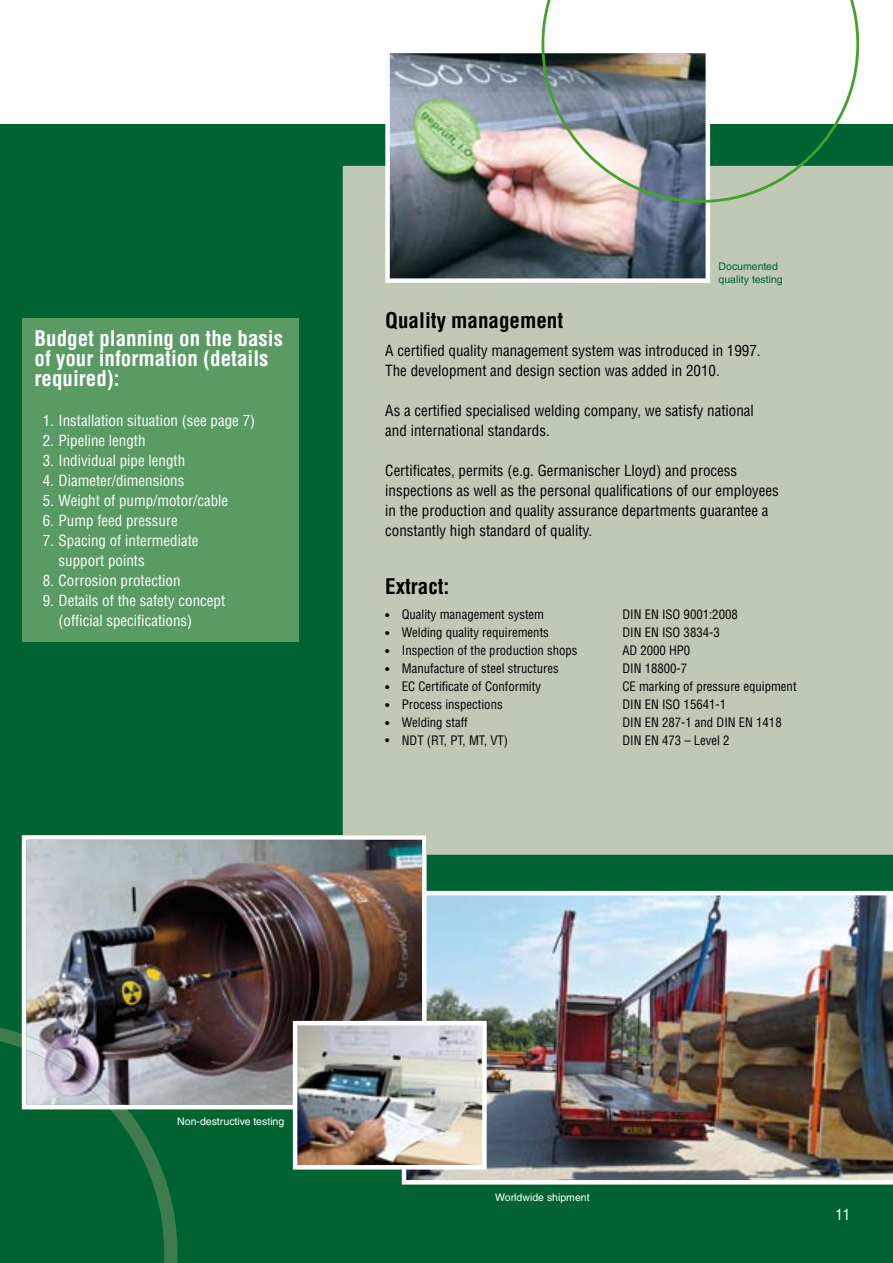
<style>
.page{position:relative;width:893px;height:1263px;background:#fff}
.page>*{position:absolute;margin:0;border:0;box-sizing:border-box;transform-origin:0 0}
.t1{font:700 condensed 21px/20px "Helvetica LT Std";color:#fff}
.t2{font:700 condensed 21px "Helvetica LT Std";color:#000}
.t3{font:condensed 15px/20px "Helvetica LT Std";color:#000}
.t4{font:condensed 15px/20px "Helvetica LT Std";color:#fff}
.t5{font:condensed 12.75px "Helvetica LT Std";color:#000}
.t6{font:10.5px "Helvetica LT Std";color:#fff}
.t7{font:10.5px/12.8px "Helvetica LT Std";color:#006331}
.s1{font-weight:700;font-size:10.5px}
</style>
<div class="page">
<div style="left:0;top:125px;width:893px;height:1138px;background:#006331"></div>
<div style="left:343px;top:166px;width:550px;height:689px;background:#c0c8b6"></div>
<img style="left:385px;top:53px;width:325px;height:230px">
<img style="left:402px;top:891px;width:491px;height:293px">
<img style="left:22px;top:835px;width:405px;height:274px">
<img style="left:293px;top:1021px;width:194px;height:148px">
<svg style="left:0;top:1027px;width:177px;height:236px"></svg>
<svg style="left:541px;top:0;width:318px;height:203px"></svg>
<div style="left:22px;top:318px;width:277px;height:324px;background:#599a65"></div>
<h1 class="t1" style="left:35px;top:329px;width:250px">Budget planning on the basis of your information (details required):</h1>
<p class="t4" style="left:43px;top:411px;width:214px">1. Installation situation (see page 7)</p>
<p class="t4" style="left:43px;top:431px;width:104px">2. Pipeline length</p>
<p class="t4" style="left:43px;top:450px;width:144px">3. Individual pipe length</p>
<p class="t4" style="left:43px;top:470px;width:143px">4. Diameter/dimensions</p>
<p class="t4" style="left:43px;top:490px;width:187px">5. Weight of pump/motor/cable</p>
<p class="t4" style="left:43px;top:510px;width:136px">6. Pump feed pressure</p>
<p class="t4" style="left:59px;top:530px;width:141px;text-indent:-16px">7. Spacing of intermediate support points</p>
<p class="t4" style="left:43px;top:570px;width:139px">8. Corrosion protection</p>
<p class="t4" style="left:59px;top:590px;width:168px;text-indent:-16px">9. Details of the safety concept (official specifications)</p>
<p class="t7" style="left:719px;top:260px;width:66px">Documented quality testing</p>
<h1 class="t2" style="left:385px;top:307px;width:179px">Quality management</h1>
<p class="t3" style="left:385px;top:341px;width:377px">A certified quality management system was introduced in 1997.<br>The development and design section was added in 2010.</p>
<p class="t3" style="left:385px;top:401px;width:370px">As a certified specialised welding company, we satisfy national and international standards.</p>
<p class="t3" style="left:385px;top:460px;width:395px">Certificates, permits (e.g. Germanischer Lloyd) and process inspections as well as the personal qualifications of our employees in the production and quality assurance departments guarantee a constantly high standard of quality.</p>
<h1 class="t2" style="left:385px;top:573px;width:66px">Extract:</h1>
<p class="t5" style="left:385px;top:606px;width:160px"><span class="s1">•</span> Quality management system</p>
<p class="t5" style="left:622px;top:606px;width:117px">DIN EN ISO 9001:2008</p>
<p class="t5" style="left:385px;top:624px;width:165px"><span class="s1">•</span> Welding quality requirements</p>
<p class="t5" style="left:622px;top:624px;width:99px">DIN EN ISO 3834-3</p>
<p class="t5" style="left:385px;top:642px;width:194px"><span class="s1">•</span> Inspection of the production shops</p>
<p class="t5" style="left:622px;top:642px;width:70px">AD 2000 HP0</p>
<p class="t5" style="left:385px;top:660px;width:175px"><span class="s1">•</span> Manufacture of steel structures</p>
<p class="t5" style="left:622px;top:660px;width:66px">DIN 18800-7</p>
<p class="t5" style="left:385px;top:678px;width:157px"><span class="s1">•</span> EC Certificate of Conformity</p>
<p class="t5" style="left:622px;top:678px;width:176px">CE marking of pressure equipment</p>
<p class="t5" style="left:385px;top:696px;width:119px"><span class="s1">•</span> Process inspections</p>
<p class="t5" style="left:622px;top:696px;width:105px">DIN EN ISO 15641-1</p>
<p class="t5" style="left:385px;top:714px;width:84px"><span class="s1">•</span> Welding staff</p>
<p class="t5" style="left:622px;top:714px;width:161px">DIN EN 287-1 and DIN EN 1418</p>
<p class="t5" style="left:385px;top:732px;width:124px">• NDT (RT, PT, MT, VT)</p>
<p class="t5" style="left:622px;top:732px;width:109px">DIN EN 473 – Level 2</p>
<p class="t6" style="left:177px;top:1116px;width:109px">Non-destructive testing</p>
<p class="t6" style="left:495px;top:1191px;width:96px">Worldwide shipment</p>
<p class="t4" style="left:835px;top:1205px;width:16px">11</p>
</div>
